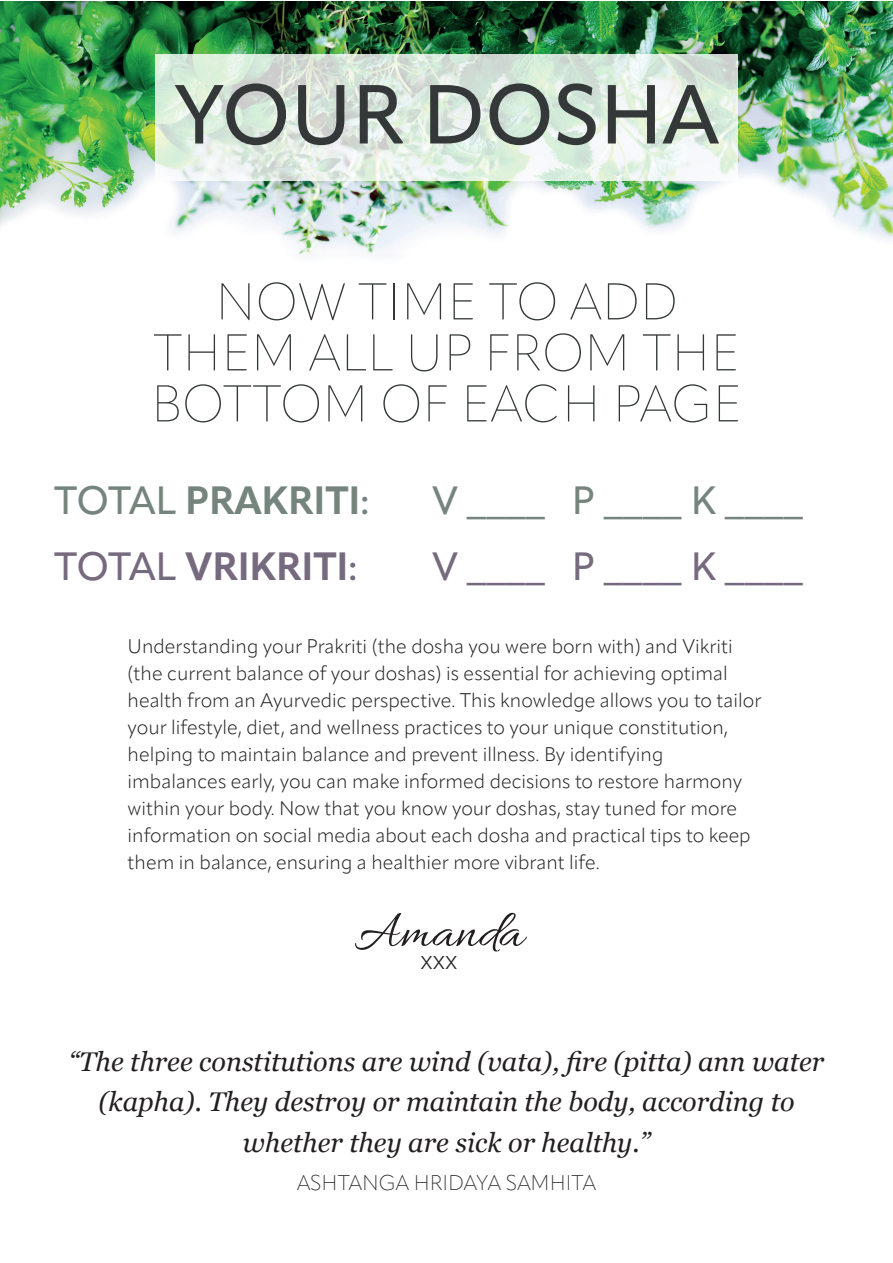
<style>
.page{position:relative;width:893px;height:1263px;background:#fff}
.page>*{position:absolute;margin:0;border:0;box-sizing:border-box;transform-origin:0 0}
.t1{font:500 82.5px "Apparat";color:#343839}
.t2{font:54px "Allura";color:#231f20}
.t3{font:100 51px/51px "Apparat";color:#343839;text-align:center}
.t4{font:500 39px "Apparat";color:#75857d}
.t5{font:500 39px "Apparat";color:#766a7e}
.t6{font:700 39px "Apparat";color:#75857d}
.t7{font:700 39px "Apparat";color:#766a7e}
.t8{font:italic 27px/40.5px "Georgia";color:#231f20;text-align:center}
.t9{font:300 27px "Apparat";color:#231f20}
.t10{font:200 21px "Apparat";color:#231f20}
.t11{font:300 19.5px/27px "Apparat";color:#231f20}
.s1{font-weight:500}
</style>
<div class="page">
<img style="left:0;top:1px;width:893px;height:255px">
<svg style="left:155px;top:54px;width:583px;height:127px"></svg>
<h1 class="t1" style="left:174px;top:65px;width:546px">YOUR DOSHA</h1>
<h3 class="t3" style="left:151px;top:276px;width:592px">NOW TIME TO ADD<br>THEM ALL UP FROM THE<br>BOTTOM OF EACH PAGE</h3>
<h3 class="t6" style="left:54px;top:477px;width:317px"><span class="s1">TOTAL</span> PRAKRITI<span class="s1">:</span></h3>
<h3 class="t4" style="left:432px;top:477px;width:372px">V ____ P ____ K ____</h3>
<h3 class="t7" style="left:54px;top:543px;width:305px"><span class="s1">TOTAL</span> VRIKRITI<span class="s1">:</span></h3>
<h3 class="t5" style="left:432px;top:543px;width:372px">V ____ P ____ K ____</h3>
<p class="t11" style="left:128px;top:632px;width:635px">Understanding your Prakriti (the dosha you were born with) and Vikriti (the current balance of your doshas) is essential for achieving optimal health from an Ayurvedic perspective. This knowledge allows you to tailor your lifestyle, diet, and wellness practices to your unique constitution, helping to maintain balance and prevent illness. By identifying imbalances early, you can make informed decisions to restore harmony within your body. Now that you know your doshas, stay tuned for more information on social media about each dosha and practical tips to keep them in balance, ensuring a healthier more vibrant life.</p>
<h2 class="t2" style="left:354px;top:901px;width:171px">Amanda</h2>
<h3 class="t9" style="left:421px;top:943px;width:38px">xxx</h3>
<h3 class="t8" style="left:69px;top:1040px;width:757px">“The three constitutions are wind (vata), fire (pitta) ann water (kapha). They destroy or maintain the body, according to whether they are sick or healthy.”</h3>
<p class="t10" style="left:297px;top:1170px;width:300px">ASHTANGA HRIDAYA SAMHITA</p>
</div>
